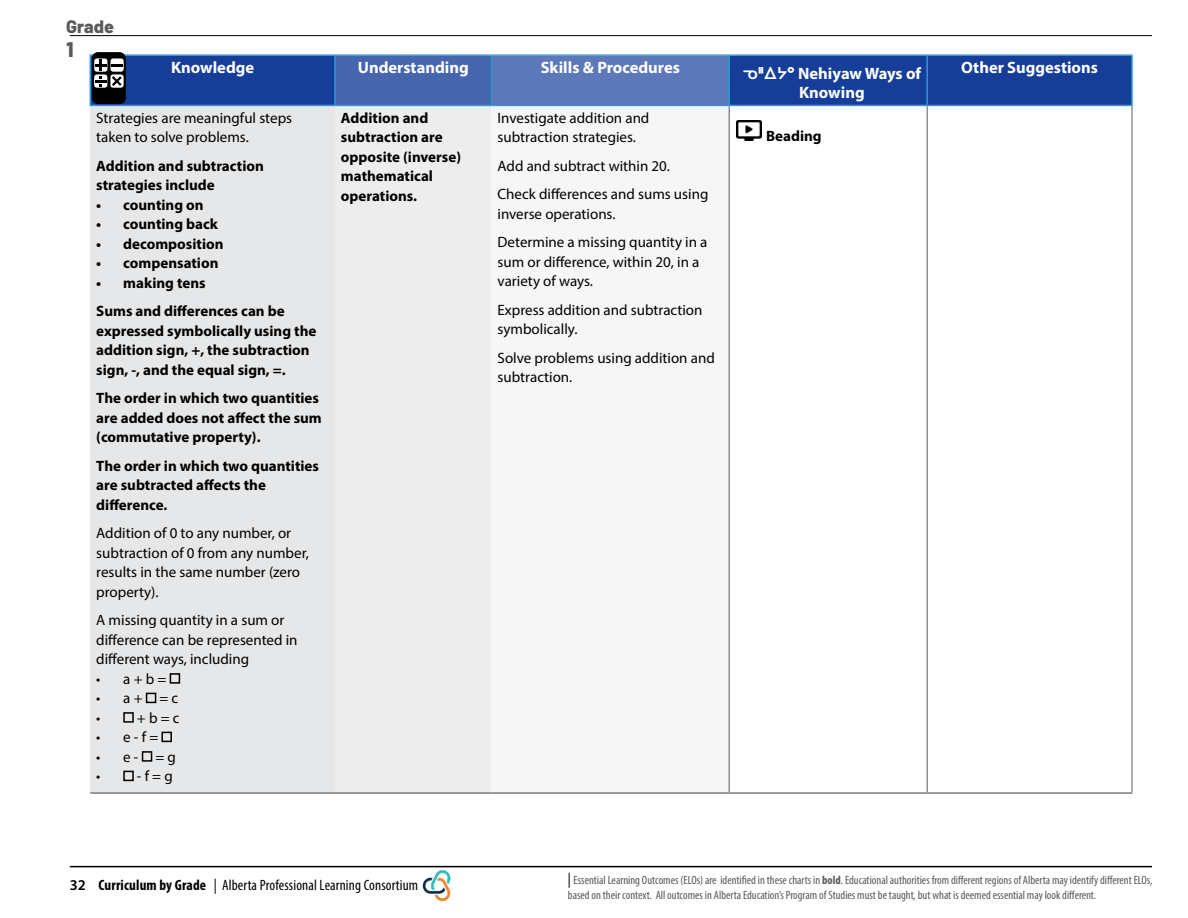
<style>
.page{position:relative;width:1188px;height:918px;background:#fff}
.page>*{position:absolute;margin:0;border:0;box-sizing:border-box;transform-origin:0 0}
.t1{font:800 21px "Barlow";color:#58595b}
.t2{font:800 18px "Barlow";color:#58595b}
.t3{font:700 16.5px/19.5px "Myriad Pro";color:#fff;text-align:center}
.t4{font:15px/19.5px "Myriad Pro";color:#000}
.t5{font:700 15px/19.5px "Myriad Pro";color:#000}
.t6{font:condensed 15px "Myriad Pro";letter-spacing:.01em;color:#000}
.t7{font:condensed 12px/15px "Myriad Pro";color:#58595b}
.s1{font-family:"BC Sans"}
.s2{font-weight:600;font-stretch:normal}
.s3{font-weight:700}
.s4{font-size:15px;color:#000}
</style>
<div class="page">
<hr style="left:70px;top:866px;width:1082px;height:1px;background:#000">
<hr style="left:70px;top:35px;width:1082px;height:1px;background:#000">
<img style="left:418px;top:867px;width:37px;height:35px">
<div style="left:91px;top:56px;width:1040px;height:49px;background:#163e99"></div>
<div style="left:335px;top:55px;width:157px;height:50px;background:#4565ad"></div>
<div style="left:492px;top:55px;width:237px;height:50px;background:#5c78b8"></div>
<div style="left:90px;top:105px;width:245px;height:688px;background:#e6e7e8"></div>
<div style="left:335px;top:105px;width:157px;height:688px;background:#ededee"></div>
<div style="left:492px;top:105px;width:237px;height:688px;background:#f6f6f6"></div>
<svg style="left:730px;top:106px;width:402px;height:686px"></svg>
<hr style="left:90px;top:54px;width:245px;height:2px;background:#53afdf">
<hr style="left:335px;top:54px;width:157px;height:2px;background:#53afdf">
<hr style="left:492px;top:54px;width:237px;height:2px;background:#53afdf">
<hr style="left:90px;top:56px;width:1px;height:49px;background:#289bd7">
<hr style="left:334px;top:56px;width:2px;height:49px;background:#289bd7">
<hr style="left:491px;top:56px;width:1px;height:49px;background:#289bd7">
<hr style="left:90px;top:105px;width:245px;height:1px;background:#289bd7">
<hr style="left:335px;top:105px;width:157px;height:1px;background:#289bd7">
<hr style="left:492px;top:105px;width:237px;height:1px;background:#289bd7">
<hr style="left:729px;top:106px;width:1px;height:686px;background:#58595b">
<hr style="left:1132px;top:106px;width:1px;height:686px;background:#58595b">
<hr style="left:729px;top:54px;width:198px;height:2px;background:#53afdf">
<hr style="left:927px;top:54px;width:206px;height:2px;background:#53afdf">
<hr style="left:728px;top:56px;width:2px;height:49px;background:#289bd7">
<hr style="left:1131px;top:56px;width:2px;height:49px;background:#289bd7">
<hr style="left:729px;top:105px;width:198px;height:1px;background:#289bd7">
<hr style="left:927px;top:105px;width:206px;height:1px;background:#289bd7">
<hr style="left:90px;top:792px;width:245px;height:2px;background:#797a7d">
<hr style="left:335px;top:792px;width:157px;height:2px;background:#797a7d">
<hr style="left:492px;top:792px;width:237px;height:2px;background:#797a7d">
<hr style="left:729px;top:792px;width:198px;height:2px;background:#797a7d">
<hr style="left:927px;top:792px;width:205px;height:2px;background:#797a7d">
<hr style="left:927px;top:106px;width:1px;height:686px;background:#58595b">
<hr style="left:926px;top:56px;width:2px;height:49px;background:#289bd7">
<div style="left:170px;top:673px;width:10px;height:11px;border:2px solid #000"></div>
<div style="left:146px;top:693px;width:10px;height:10px;border:2px solid #000"></div>
<div style="left:123px;top:712px;width:11px;height:11px;border:2px solid #000"></div>
<div style="left:161px;top:732px;width:11px;height:10px;border:2px solid #000"></div>
<div style="left:142px;top:751px;width:10px;height:11px;border:2px solid #000"></div>
<div style="left:123px;top:771px;width:11px;height:10px;border:2px solid #000"></div>
<img style="left:737px;top:120px;width:24px;height:20px">
<div style="left:92px;top:53px;width:33px;height:51px;background:#000;border-radius:6px"></div>
<div style="left:92px;top:52px;width:33px;height:52px;border:1px solid #000;border-radius:6px"></div>
<svg style="left:94px;top:58px;width:13px;height:14px"></svg>
<svg style="left:110px;top:58px;width:14px;height:14px"></svg>
<svg style="left:94px;top:74px;width:13px;height:14px"></svg>
<svg style="left:110px;top:74px;width:14px;height:14px"></svg>
<svg style="left:95px;top:59px;width:28px;height:27px"></svg>
<p class="t2" style="left:66px;top:13px;width:49px">Grade</p>
<h1 class="t1" style="left:66px;top:34px;width:9px">1</h1>
<p class="t3" style="left:171px;top:58px;width:85px">Knowledge</p>
<p class="t3" style="left:358px;top:58px;width:113px">Understanding</p>
<p class="t3" style="left:541px;top:58px;width:141px">Skills &amp; Procedures</p>
<p class="t3" style="left:743px;top:63px;width:180px"><span class="s1">ᓀᐦᐃᔭᐤ</span> Nehiyaw Ways of<br>Knowing</p>
<p class="t3" style="left:961px;top:58px;width:138px">Other Suggestions</p>
<p class="t4" style="left:96px;top:108px;width:197px">Strategies are meaningful steps taken to solve problems.</p>
<p class="t5" style="left:96px;top:155px;width:169px">Addition and subtraction strategies include</p>
<p class="t5" style="left:96px;top:194px;width:109px">• counting on</p>
<p class="t5" style="left:96px;top:214px;width:123px">• counting back</p>
<p class="t5" style="left:96px;top:233px;width:129px">• decomposition</p>
<p class="t5" style="left:96px;top:253px;width:124px">• compensation</p>
<p class="t5" style="left:96px;top:268px;width:190px;line-height:28.5px">• making tens<br>Sums and differences can be</p>
<p class="t5" style="left:96px;top:320px;width:222px">expressed symbolically using the addition sign, +, the subtraction sign, -, and the equal sign, =.</p>
<p class="t5" style="left:96px;top:388px;width:227px">The order in which two quantities are added does not affect the sum (commutative property).</p>
<p class="t5" style="left:96px;top:455px;width:224px">The order in which two quantities are subtracted affects the difference.</p>
<p class="t4" style="left:96px;top:523px;width:214px">Addition of 0 to any number, or subtraction of 0 from any number, results in the same number (zero property).</p>
<p class="t4" style="left:96px;top:610px;width:203px">A missing quantity in a sum or difference can be represented in different ways, including</p>
<p class="t4" style="left:96px;top:669px;width:72px">• a + b =</p>
<p class="t4" style="left:96px;top:688px;width:84px">• a + = c •</p>
<p class="t5" style="left:341px;top:107px;width:122px">Addition and subtraction are opposite (inverse) mathematical operations.</p>
<p class="t4" style="left:498px;top:108px;width:153px">Investigate addition and subtraction strategies.</p>
<p class="t5" style="left:766px;top:126px;width:57px">Beading</p>
<p class="t4" style="left:498px;top:151px;width:212px;line-height:28.5px">Add and subtract within 20.<br>Check differences and sums using</p>
<p class="t4" style="left:498px;top:199px;width:211px;line-height:28.5px">inverse operations.<br>Determine a missing quantity in a</p>
<p class="t4" style="left:498px;top:252px;width:203px">sum or difference, within 20, in a variety of ways.</p>
<p class="t4" style="left:498px;top:300px;width:206px">Express addition and subtraction symbolically.</p>
<p class="t4" style="left:498px;top:348px;width:219px">Solve problems using addition and subtraction.</p>
<p class="t4" style="left:137px;top:708px;width:44px">+ b = c</p>
<p class="t4" style="left:96px;top:727px;width:63px">• e - f =</p>
<p class="t4" style="left:96px;top:747px;width:81px">• e - = g •</p>
<p class="t4" style="left:137px;top:766px;width:37px">- f = g</p>
<p class="t6" style="left:70px;top:876px;width:350px"><span class="s2">32</span> <span class="s3">Curriculum by Grade</span> | Alberta Professional Learning Consortium</p>
<p class="t7" style="left:568px;top:872px;width:586px"><span class="s4">|</span> Essential Learning Outcomes (ELOs) are identified in these charts in <span class="s3">bold</span>. Educational authorities from different regions of Alberta may identify different ELOs, based on their context. All outcomes in Alberta Education’s Program of Studies must be taught, but what is deemed essential may look different.</p>
</div>
